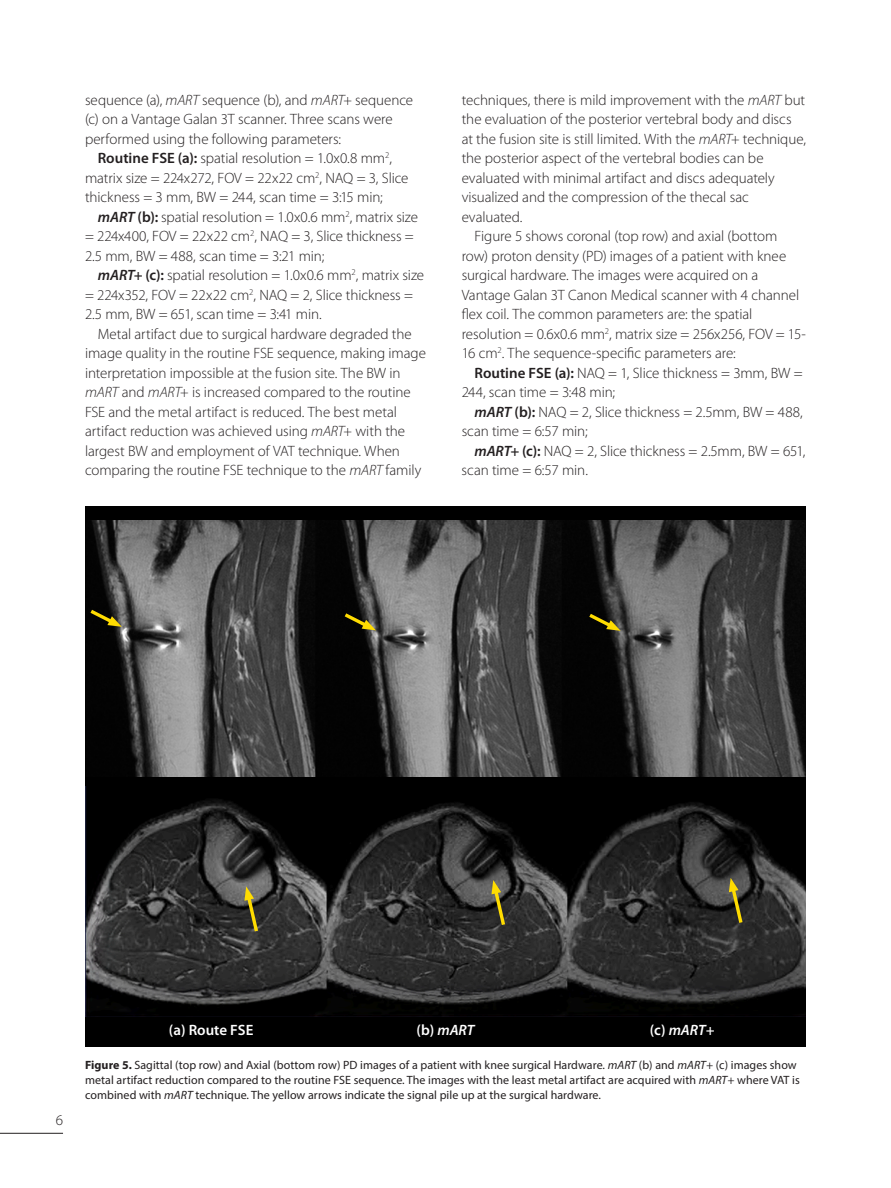
<style>
.page{position:relative;width:891px;height:1188px;background:#fff}
.page>*{position:absolute;margin:0;border:0;box-sizing:border-box;transform-origin:0 0}
._02_Body{font:300 15px/19.5px "Myriad Pro";letter-spacing:-.005em;color:#231f20}
.t1{font:italic 600 15px "Myriad Pro";color:#fff}
.t2{font:600 15px "Myriad Pro";color:#fff}
.t3{font:12px/15px "Myriad Pro";letter-spacing:.005em;color:#231f20}
.s1{font-style:italic}
.s2{font-weight:600}
.s3{font-weight:600;font-style:italic}
.s4{font-style:normal}
.s5{font-weight:700}
</style>
<div class="page">
<hr style="left:0;top:1133px;width:63px;height:1px;background:#231f20">
<div style="left:85px;top:506px;width:721px;height:540px;background:#000"></div>
<img style="left:92px;top:521px;width:714px;height:255px">
<img style="left:85px;top:787px;width:721px;height:229px">
<svg style="left:90px;top:607px;width:32px;height:20px"></svg>
<svg style="left:341px;top:610px;width:35px;height:21px"></svg>
<svg style="left:586px;top:611px;width:35px;height:20px"></svg>
<svg style="left:244px;top:886px;width:16px;height:49px"></svg>
<svg style="left:491px;top:880px;width:17px;height:49px"></svg>
<svg style="left:729px;top:878px;width:16px;height:49px"></svg>
<p class="_02_Body" style="left:85px;top:90px;width:330px">sequence (a), <span class="s1">mART</span> sequence (b), and <span class="s1">mART+</span> sequence (c) on a Vantage Galan 3T scanner. Three scans were performed using the following parameters:</p>
<p class="_02_Body" style="left:85px;top:149px;width:325px;text-indent:13px"><span class="s2">Routine FSE (a):</span> spatial resolution = 1.0x0.8 mm<sup>2</sup>, matrix size = 224x272, FOV = 22x22 cm<sup>2</sup>, NAQ = 3, Slice thickness = 3 mm, BW = 244, scan time = 3:15 min;</p>
<p class="_02_Body" style="left:85px;top:207px;width:335px;text-indent:13px"><span class="s3">mART</span> <span class="s2">(b):</span> spatial resolution = 1.0x0.6 mm<sup>2</sup>, matrix size = 224x400, FOV = 22x22 cm<sup>2</sup>, NAQ = 3, Slice thickness =<br>2.5 mm, BW = 488, scan time = 3:21 min;</p>
<p class="_02_Body" style="left:85px;top:266px;width:341px;text-indent:13px"><span class="s3">mART+</span> <span class="s2">(c):</span> spatial resolution = 1.0x0.6 mm<sup>2</sup>, matrix size = 224x352, FOV = 22x22 cm<sup>2</sup>, NAQ = 2, Slice thickness =<br>2.5 mm, BW = 651, scan time = 3:41 min.</p>
<p class="_02_Body" style="left:85px;top:324px;width:343px;text-indent:13px">Metal artifact due to surgical hardware degraded the image quality in the routine FSE sequence, making image interpretation impossible at the fusion site. The BW in <span class="s1">mART</span> and <span class="s1">mART+</span> is increased compared to the routine FSE and the metal artifact is reduced. The best metal artifact reduction was achieved using <span class="s1">mART+</span> with the largest BW and employment of VAT technique. When comparing the routine FSE technique to the <span class="s1">mART</span> family</p>
<p class="_02_Body" style="left:462px;top:90px;width:346px">techniques, there is mild improvement with the <span class="s1">mART</span> but the evaluation of the posterior vertebral body and discs at the fusion site is still limited. With the <span class="s1">mART+</span> technique, the posterior aspect of the vertebral bodies can be evaluated with minimal artifact and discs adequately visualized and the compression of the thecal sac evaluated.</p>
<p class="_02_Body" style="left:462px;top:227px;width:346px;text-indent:13px">Figure 5 shows coronal (top row) and axial (bottom row) proton density (PD) images of a patient with knee surgical hardware. The images were acquired on a Vantage Galan 3T Canon Medical scanner with 4 channel flex coil. The common parameters are: the spatial resolution = 0.6x0.6 mm<sup>2</sup>, matrix size = 256x256, FOV = 15- 16 cm<sup>2</sup>. The sequence-specific parameters are:</p>
<p class="_02_Body" style="left:462px;top:363px;width:342px;text-indent:13px"><span class="s2">Routine FSE (a):</span> NAQ = 1, Slice thickness = 3mm, BW =<br>244, scan time = 3:48 min;</p>
<p class="_02_Body" style="left:462px;top:402px;width:342px;text-indent:13px"><span class="s3">mART</span> <span class="s2">(b):</span> NAQ = 2, Slice thickness = 2.5mm, BW = 488, scan time = 6:57 min;</p>
<p class="_02_Body" style="left:462px;top:441px;width:345px;text-indent:13px"><span class="s3">mART+</span> <span class="s2">(c):</span> NAQ = 2, Slice thickness = 2.5mm, BW = 651, scan time = 6:57 min.</p>
<p class="_02_Body" style="left:56px;top:1110px;width:9px">6</p>
<p class="t2" style="left:169px;top:1022px;width:86px">(a) Route FSE</p>
<p class="t1" style="left:417px;top:1022px;width:59px"><span class="s4">(b)</span> mART</p>
<p class="t1" style="left:650px;top:1022px;width:66px"><span class="s4">(c)</span> mART+</p>
<p class="t3" style="left:85px;top:1057px;width:716px"><span class="s5">Figure 5.</span> Sagittal (top row) and Axial (bottom row) PD images of a patient with knee surgical Hardware. <span class="s1">mART</span> (b) and <span class="s1">mART+</span> (c) images show metal artifact reduction compared to the routine FSE sequence. The images with the least metal artifact are acquired with <span class="s1">mART+</span> where VAT is combined with <span class="s1">mART</span> technique. The yellow arrows indicate the signal pile up at the surgical hardware.</p>
</div>
